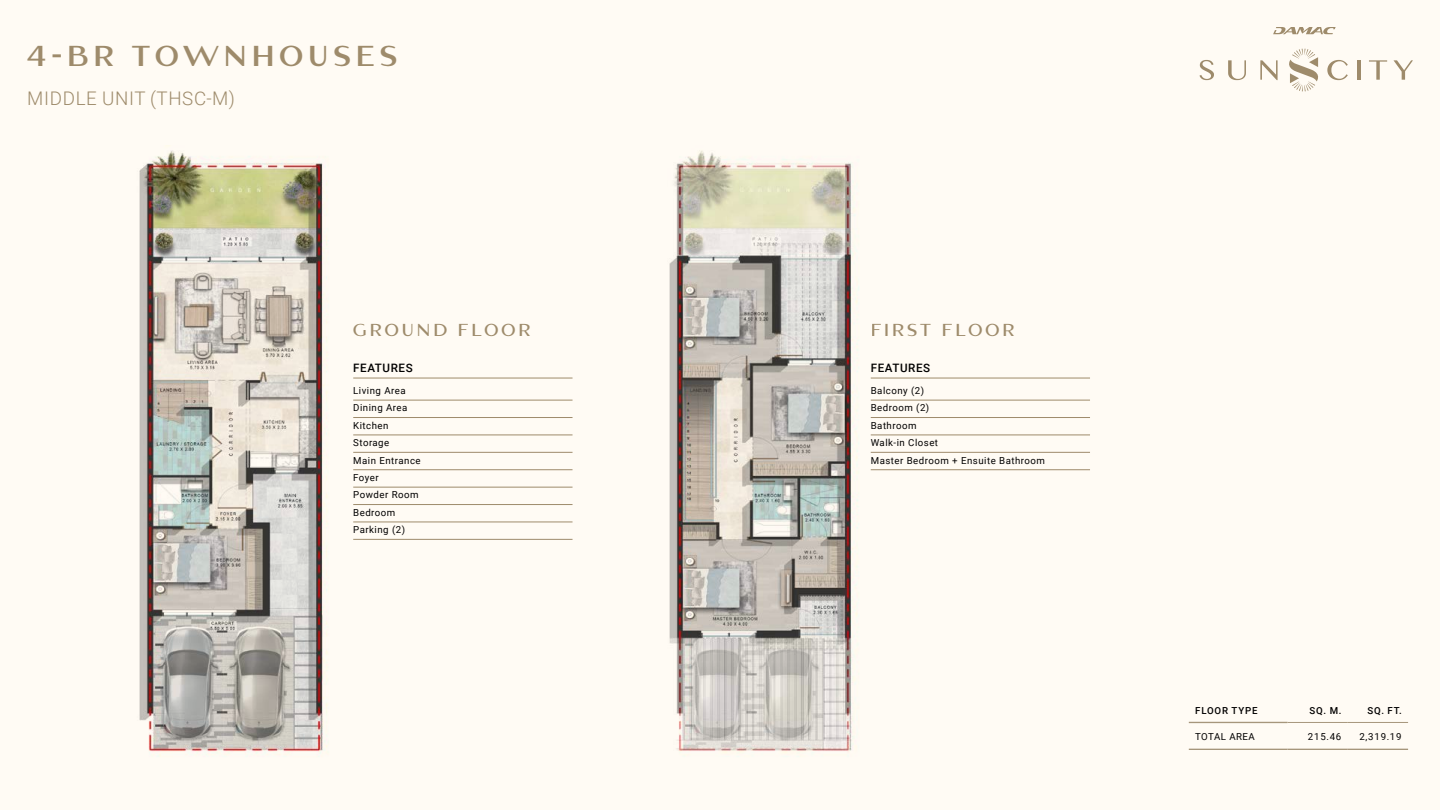
<style>
.page{position:relative;width:1440px;height:810px;background:#fffbf4}
.page>*{position:absolute;margin:0;border:0;box-sizing:border-box;transform-origin:0 0}
.t1{font:700 31.5px "Mirante";letter-spacing:.16em;color:#9e8b6b}
.t2{font:600 19.05px "Mirante";letter-spacing:.16em;color:#9e8b6b}
.t3{font:300 18.75px "Roboto";letter-spacing:.035em;color:#9e8b6b}
.t4{font:500 11.62px "Roboto";letter-spacing:.05em;color:#000}
.t5{font:9.68px/17.4px "Roboto";letter-spacing:.05em;color:#000}
.t6{font:500 9.68px "Roboto";letter-spacing:.085em;color:#000}
</style>
<div class="page">
<img style="left:139px;top:150px;width:190px;height:604px">
<hr style="left:1189px;top:722px;width:98px;height:1px;background:#a6967b">
<hr style="left:1287px;top:722px;width:61px;height:1px;background:#a6967b">
<hr style="left:1348px;top:722px;width:60px;height:1px;background:#a6967b">
<hr style="left:1189px;top:749px;width:98px;height:1px;background:#a6967b">
<hr style="left:1287px;top:749px;width:61px;height:1px;background:#a6967b">
<hr style="left:1348px;top:749px;width:60px;height:1px;background:#a6967b">
<hr style="left:353px;top:400px;width:220px;height:1px;background:#9e8b6b">
<hr style="left:353px;top:417px;width:220px;height:1px;background:#9e8b6b">
<hr style="left:353px;top:435px;width:220px;height:1px;background:#9e8b6b">
<hr style="left:353px;top:452px;width:220px;height:1px;background:#9e8b6b">
<hr style="left:353px;top:469px;width:220px;height:1px;background:#9e8b6b">
<hr style="left:353px;top:487px;width:220px;height:1px;background:#9e8b6b">
<hr style="left:353px;top:504px;width:220px;height:1px;background:#9e8b6b">
<hr style="left:353px;top:522px;width:220px;height:1px;background:#9e8b6b">
<hr style="left:353px;top:539px;width:220px;height:1px;background:#9e8b6b">
<hr style="left:871px;top:400px;width:219px;height:1px;background:#9e8b6b">
<hr style="left:871px;top:417px;width:219px;height:1px;background:#9e8b6b">
<hr style="left:871px;top:435px;width:219px;height:1px;background:#9e8b6b">
<hr style="left:871px;top:452px;width:219px;height:1px;background:#9e8b6b">
<hr style="left:871px;top:469px;width:219px;height:1px;background:#9e8b6b">
<hr style="left:353px;top:378px;width:220px;height:1px;background:#9e8b6b">
<hr style="left:871px;top:378px;width:219px;height:1px;background:#9e8b6b">
<img style="left:669px;top:150px;width:202px;height:603px">
<svg style="left:1273px;top:27px;width:63px;height:7px"></svg>
<svg style="left:1289px;top:49px;width:30px;height:42px"></svg>
<svg style="left:1199px;top:60px;width:15px;height:20px"></svg>
<svg style="left:1228px;top:60px;width:18px;height:20px"></svg>
<svg style="left:1260px;top:60px;width:18px;height:20px"></svg>
<svg style="left:1327px;top:60px;width:21px;height:20px"></svg>
<hr style="left:1357px;top:60px;width:3px;height:20px;background:#9e8b6b">
<svg style="left:1369px;top:60px;width:18px;height:20px"></svg>
<svg style="left:1394px;top:60px;width:19px;height:20px"></svg>
<h1 class="t1" style="left:132px;top:37px;width:267px">TOWNHOUSES</h1>
<h1 class="t1" style="left:27px;top:37px;width:89px">4-BR</h1>
<h3 class="t3" style="left:27px;top:86px;width:209px">MIDDLE UNIT (THSC M- (</h3>
<h2 class="t2" style="left:353px;top:319px;width:95px">GROUND</h2>
<p class="t4" style="left:353px;top:359px;width:61px">FEATURES</p>
<h2 class="t2" style="left:458px;top:319px;width:74px">FLOOR</h2>
<h2 class="t2" style="left:871px;top:319px;width:62px">FIRST</h2>
<p class="t4" style="left:871px;top:359px;width:61px">FEATURES</p>
<h2 class="t2" style="left:942px;top:319px;width:74px">FLOOR</h2>
<p class="t5" style="left:353px;top:382px;width:69px">Living Area<br>Dining Area<br>Kitchen<br>Storage<br>Main Entrance<br>Foyer<br>Powder Room<br>Bedroom<br>Parking 2) (</p>
<p class="t5" style="left:871px;top:382px;width:176px">Balcony 2) (<br>Bedroom 2) (<br>Bathroom<br>Walk-in Closet<br>Master Bedroom + Ensuite Bathroom</p>
<p class="t6" style="left:1195px;top:704px;width:64px">FLOOR TYPE</p>
<p class="t5" style="left:1195px;top:727px;width:61px">TOTAL AREA</p>
<p class="t6" style="left:1309px;top:704px;width:34px">SQ M. .</p>
<p class="t5" style="left:1308px;top:727px;width:35px">215.46</p>
<p class="t6" style="left:1367px;top:704px;width:36px">SQ. FT.</p>
<p class="t5" style="left:1360px;top:727px;width:44px">2,319.19</p>
</div>
